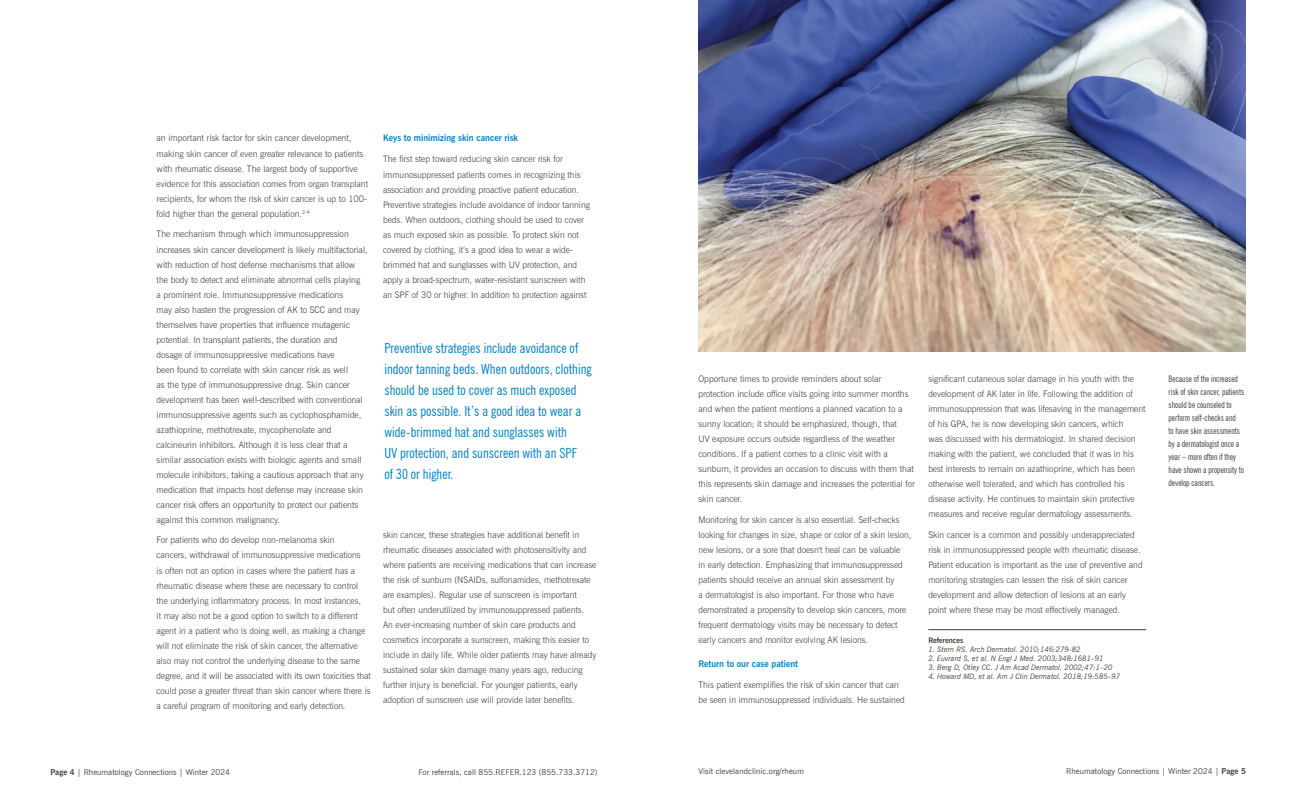
<style>
.page{position:relative;width:1296px;height:792px;background:#fff}
.page>*{position:absolute;margin:0;border:0;box-sizing:border-box;transform-origin:0 0}
.t1{font:condensed 14px/21px "News Gothic BT";color:#0082c8}
.t2{font:300 9px/15px "News Gothic BT";color:#3f3d36}
.t3{font:condensed 9px/13px "News Gothic BT";color:#3f3d36;scale:.93 1}
.t4{font:700 9px "News Gothic BT";color:#0082c8}
.t5{font:8px "News Gothic BT";letter-spacing:.005em;color:#3f3d36}
.t6{font:italic 7.5px "News Gothic BT";color:#3f3d36}
.t7{font:700 7.5px "News Gothic BT";color:#3f3d36}
.s1{font-weight:700}
</style>
<div class="page">
<hr style="left:928px;top:629px;width:218px;height:1px;background:#3f3d36">
<img style="left:698px;top:0;width:548px;height:352px">
<p class="t2" style="left:157px;top:131px;width:213px">an important risk factor for skin cancer development, making skin cancer of even greater relevance to patients with rheumatic disease. The largest body of supportive evidence for this association comes from organ transplant recipients, for whom the risk of skin cancer is up to 100- fold higher than the general population.<sup>2-4</sup></p>
<p class="t2" style="left:157px;top:227px;width:213px">The mechanism through which immunosuppression increases skin cancer development is likely multifactorial, with reduction of host defense mechanisms that allow the body to detect and eliminate abnormal cells playing<br>a prominent role. Immunosuppressive medications<br>may also hasten the progression of AK to SCC and may themselves have properties that influence mutagenic potential. In transplant patients, the duration and<br>dosage of immunosuppressive medications have<br>been found to correlate with skin cancer risk as well<br>as the type of immunosuppressive drug. Skin cancer development has been well-described with conventional immunosuppressive agents such as cyclophosphamide, azathioprine, methotrexate, mycophenolate and calcineurin inhibitors. Although it is less clear that a similar association exists with biologic agents and small molecule inhibitors, taking a cautious approach that any medication that impacts host defense may increase skin cancer risk offers an opportunity to protect our patients against this common malignancy.</p>
<p class="t2" style="left:157px;top:533px;width:216px">For patients who do develop non-melanoma skin<br>cancers, withdrawal of immunosuppressive medications<br>is often not an option in cases where the patient has a rheumatic disease where these are necessary to control the underlying inflammatory process. In most instances,<br>it may also not be a good option to switch to a different agent in a patient who is doing well, as making a change will not eliminate the risk of skin cancer, the alternative also may not control the underlying disease to the same degree, and it will be associated with its own toxicities that could pose a greater threat than skin cancer where there is a careful program of monitoring and early detection.</p>
<p class="t4" style="left:383px;top:133px;width:136px">Keys to minimizing skin cancer risk</p>
<p class="t2" style="left:383px;top:152px;width:208px">The first step toward reducing skin cancer risk for immunosuppressed patients comes in recognizing this association and providing proactive patient education.<br>Preventive strategies include avoidance of indoor tanning beds. When outdoors, clothing should be used to cover as much exposed skin as possible. To protect skin not covered by clothing, it’s a good idea to wear a wide&shy;brimmed hat and sunglasses with UV protection, and apply a broad-spectrum, water-resistant sunscreen with an SPF of 30 or higher. In addition to protection against</p>
<p class="t1" style="left:384px;top:337px;width:209px">Preventive strategies include avoidance of indoor tanning beds. When outdoors, clothing should be used to cover as much exposed skin as possible. It’s a good idea to wear a wide-brimmed hat and sunglasses with<br>UV protection, and sunscreen with an SPF<br>of 30 or higher.</p>
<p class="t2" style="left:383px;top:527px;width:215px">skin cancer, these strategies have additional benefit in rheumatic diseases associated with photosensitivity and where patients are receiving medications that can increase the risk of sunburn (NSAIDs, sulfonamides, methotrexate are examples). Regular use of sunscreen is important<br>but often underutilized by immunosuppressed patients.<br>An ever-increasing number of skin care products and cosmetics incorporate a sunscreen, making this easier to include in daily life. While older patients may have already sustained solar skin damage many years ago, reducing further injury is beneficial. For younger patients, early adoption of sunscreen use will provide later benefits.</p>
<p class="t2" style="left:698px;top:372px;width:218px">Opportune times to provide reminders about solar protection include office visits going into summer months and when the patient mentions a planned vacation to a sunny location; it should be emphasized, though, that<br>UV exposure occurs outside regardless of the weather conditions. If a patient comes to a clinic visit with a sunburn, it provides an occasion to discuss with them that this represents skin damage and increases the potential for skin cancer.</p>
<p class="t2" style="left:698px;top:513px;width:215px">Monitoring for skin cancer is also essential. Self-checks looking for changes in size, shape or color of a skin lesion, new lesions, or a sore that doesn't heal can be valuable<br>in early detection. Emphasizing that immunosuppressed patients should receive an annual skin assessment by<br>a dermatologist is also important. For those who have demonstrated a propensity to develop skin cancers, more frequent dermatology visits may be necessary to detect early cancers and monitor evolving AK lesions.</p>
<p class="t4" style="left:698px;top:659px;width:101px">Return to our case patient</p>
<p class="t2" style="left:698px;top:678px;width:208px">This patient exemplifies the risk of skin cancer that can be seen in immunosuppressed individuals. He sustained</p>
<p class="t2" style="left:928px;top:372px;width:219px">significant cutaneous solar damage in his youth with the development of AK later in life. Following the addition of immunosuppression that was lifesaving in the management of his GPA, he is now developing skin cancers, which<br>was discussed with his dermatologist. In shared decision making with the patient, we concluded that it was in his best interests to remain on azathioprine, which has been otherwise well tolerated, and which has controlled his disease activity. He continues to maintain skin protective measures and receive regular dermatology assessments.</p>
<p class="t2" style="left:928px;top:528px;width:216px">Skin cancer is a common and possibly underappreciated risk in immunosuppressed people with rheumatic disease.<br>Patient education is important as the use of preventive and monitoring strategies can lessen the risk of skin cancer development and allow detection of lesions at an early point where these may be most effectively managed.</p>
<p class="t7" style="left:928px;top:636px;width:36px">References</p>
<p class="t6" style="left:928px;top:645px;width:154px">1. Stern RS. Arch Dermatol. 2010;146:279-82</p>
<p class="t6" style="left:928px;top:654px;width:177px">2. Euvrard S, et al. N Engl J Med. 2003;348:1681–91</p>
<p class="t6" style="left:928px;top:663px;width:186px">3. Berg D, Otley CC. J Am Acad Dermatol. 2002;47:1–20</p>
<p class="t6" style="left:928px;top:672px;width:194px">4. Howard MD, et al. Am J Clin Dermatol. 2018;19:585–97</p>
<p class="t3" style="left:1169px;top:373px;width:83px">Because of the increased risk of skin cancer, patients should be counseled to perform self-checks and<br>to have skin assessments by a dermatologist once a year – more often if they have shown a propensity to develop cancers.</p>
<p class="t5" style="left:50px;top:768px;width:181px"><span class="s1">Page 4</span> | Rheumatology Connections | Winter 2024</p>
<p class="t5" style="left:419px;top:767px;width:181px">For referrals, call 855.REFER.123 (855.733.3712)</p>
<p class="t5" style="left:698px;top:766px;width:107px">Visit clevelandclinic.org/rheum</p>
<p class="t5" style="left:1066px;top:766px;width:181px">Rheumatology Connections | Winter 2024 | <span class="s1">Page 5</span></p>
</div>
